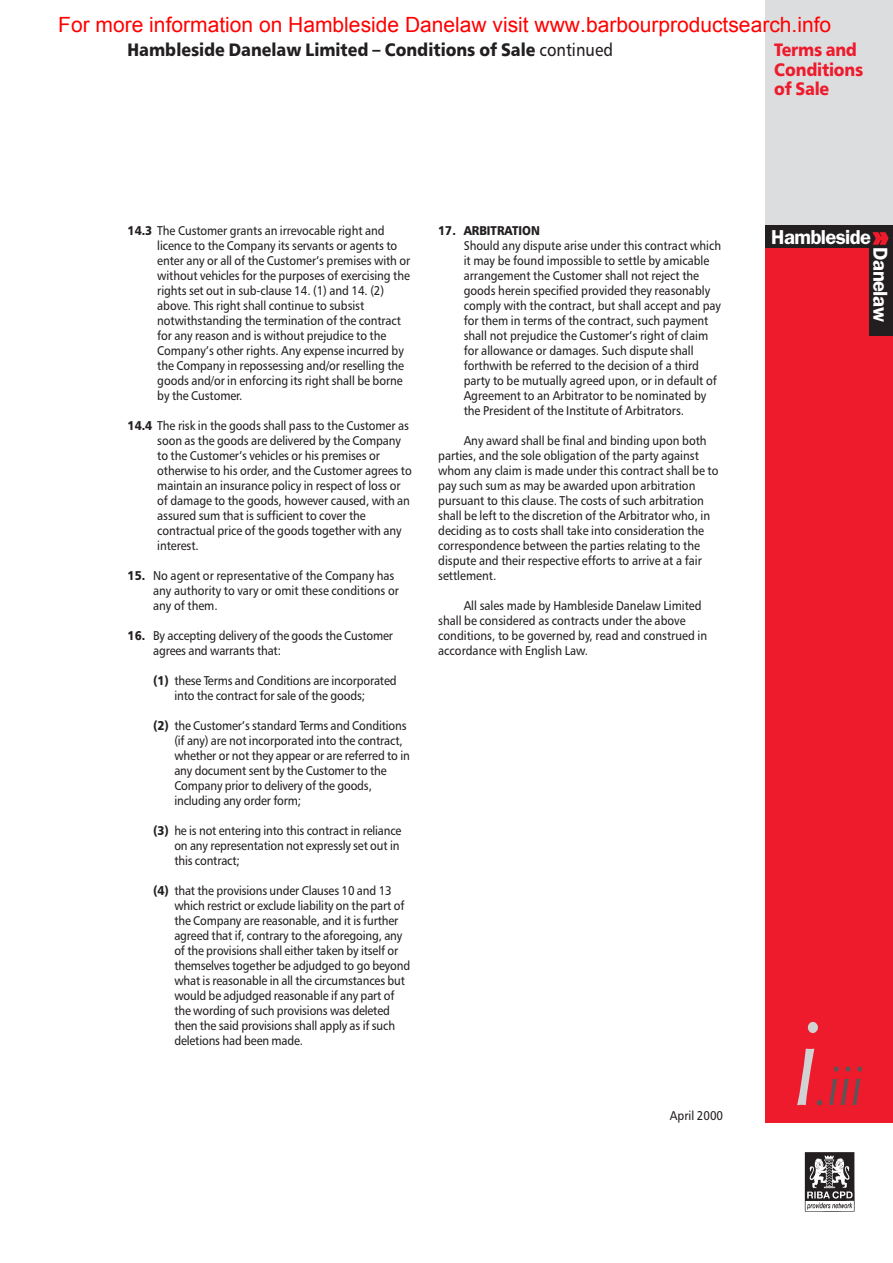
<style>
.page{position:relative;width:893px;height:1263px;background:#fff}
.page>*{position:absolute;margin:0;border:0;box-sizing:border-box;transform-origin:0 0}
.t1{font:italic 55.5px "Zapf Humanist 601 BT";color:#57585a;scale:.9 1}
.t2{font:21px "Arial";color:#f00}
.t3{font:600 20.25px "Franklin Gothic";letter-spacing:-.03em;color:#fff}
.t4{font:18px "Humanist 777 BT Black B";color:#231f20;scale:.9 1}
.t5{font:18px/19.5px "Humanist 777 BT Black B";letter-spacing:-.01em;color:#ee1b2c;scale:.9 1}
.t6{font:12.75px/15px "Humanist 777 BT Roman B";letter-spacing:-.005em;color:#231f20;scale:.9 1}
.t7{font:12.75px "Humanist 777 BT Black B";color:#231f20;scale:.9 1}
.s1{font-family:"Humanist 777 BT Roman B"}
.s2{font-family:"Humanist 777 BT Black B"}
.s3{font-size:120px;color:#d1d2d4}
</style>
<div class="page">
<div style="left:765px;top:0;width:127px;height:225px;background:#dcdddf"></div>
<div style="left:765px;top:225px;width:127px;height:898px;background:#ee1b2c"></div>
<img style="left:804px;top:1152px;width:50px;height:59px">
<div style="left:868px;top:225px;width:24px;height:111px;background:#231f20"></div>
<div style="left:765px;top:225px;width:126px;height:23px;background:#231f20"></div>
<img style="left:872px;top:232px;width:16px;height:13px">
<h2 class="t2" style="left:58px;top:11px;width:774px">For more information on Hambleside Danelaw visit www.barbourproductsearch.info</h2>
<h3 class="t4" style="left:128px;top:43px;width:541px">Hambleside Danelaw Limited – Conditions of Sale <span class="s1">continued</span></h3>
<h3 class="t5" style="left:774px;top:42px;width:100px">Terms and<br>Conditions of Sale</h3>
<p class="t6" style="left:157px;top:224px;width:283px;text-indent:-30px"><span class="s2">14.3</span> The Customer grants an irrevocable right and licence to the Company its servants or agents to enter any or all of the Customer’s premises with or without vehicles for the purposes of exercising the rights set out in sub-clause 14. (1) and 14. (2) above. This right shall continue to subsist notwithstanding the termination of the contract for any reason and is without prejudice to the Company’s other rights. Any expense incurred by the Company in repossessing and/or reselling the goods and/or in enforcing its right shall be borne by the Customer.</p>
<p class="t6" style="left:157px;top:419px;width:284px;text-indent:-30px"><span class="s2">14.4</span> The risk in the goods shall pass to the Customer as soon as the goods are delivered by the Company to the Customer’s vehicles or his premises or otherwise to his order, and the Customer agrees to maintain an insurance policy in respect of loss or of damage to the goods, however caused, with an assured sum that is sufficient to cover the contractual price of the goods together with any interest.</p>
<p class="t6" style="left:153px;top:569px;width:275px;text-indent:-25px"><span class="s2">15.</span> No agent or representative of the Company has any authority to vary or omit these conditions or any of them.</p>
<p class="t6" style="left:153px;top:629px;width:268px;text-indent:-25px"><span class="s2">16.</span> By accepting delivery of the goods the Customer agrees and warrants that:</p>
<p class="t6" style="left:174px;top:674px;width:248px;text-indent:-21px"><span class="s2">(1)</span> these Terms and Conditions are incorporated into the contract for sale of the goods;</p>
<p class="t6" style="left:174px;top:719px;width:263px;text-indent:-21px"><span class="s2">(2)</span> the Customer’s standard Terms and Conditions (if any) are not incorporated into the contract, whether or not they appear or are referred to in any document sent by the Customer to the Company prior to delivery of the goods, including any order form;</p>
<p class="t6" style="left:174px;top:824px;width:254px;text-indent:-21px"><span class="s2">(3)</span> he is not entering into this contract in reliance on any representation not expressly set out in this contract;</p>
<p class="t6" style="left:174px;top:884px;width:264px;text-indent:-21px"><span class="s2">(4)</span> that the provisions under Clauses 10 and 13 which restrict or exclude liability on the part of the Company are reasonable, and it is further agreed that if, contrary to the aforegoing, any of the provisions shall either taken by itself or themselves together be adjudged to go beyond what is reasonable in all the circumstances but would be adjudged reasonable if any part of the wording of such provisions was deleted then the said provisions shall apply as if such deletions had been made.</p>
<p class="t7" style="left:438px;top:226px;width:115px">17. ARBITRATION</p>
<p class="t6" style="left:463px;top:239px;width:287px">Should any dispute arise under this contract which it may be found impossible to settle by amicable arrangement the Customer shall not reject the goods herein specified provided they reasonably comply with the contract, but shall accept and pay for them in terms of the contract, such payment shall not prejudice the Customer’s right of claim for allowance or damages. Such dispute shall forthwith be referred to the decision of a third party to be mutually agreed upon, or in default of Agreement to an Arbitrator to be nominated by the President of the Institute of Arbitrators.</p>
<p class="t6" style="left:438px;top:434px;width:313px;text-indent:26px">Any award shall be final and binding upon both parties, and the sole obligation of the party against whom any claim is made under this contract shall be to pay such sum as may be awarded upon arbitration pursuant to this clause. The costs of such arbitration shall be left to the discretion of the Arbitrator who, in deciding as to costs shall take into consideration the correspondence between the parties relating to the dispute and their respective efforts to arrive at a fair settlement.</p>
<p class="t6" style="left:438px;top:599px;width:300px;text-indent:26px">All sales made by Hambleside Danelaw Limited shall be considered as contracts under the above conditions, to be governed by, read and construed in accordance with English Law.</p>
<p class="t6" style="left:670px;top:1109px;width:61px">April 2000</p>
<h3 class="t3" style="left:771px;top:230px;width:101px">Hambleside</h3>
<h3 class="t3" style="left:887px;top:247px;width:76px;rotate:90deg">Danelaw</h3>
<h1 class="t1" style="left:795px;top:1066px;width:77px"><span class="s3">i</span>.iii</h1>
</div>
